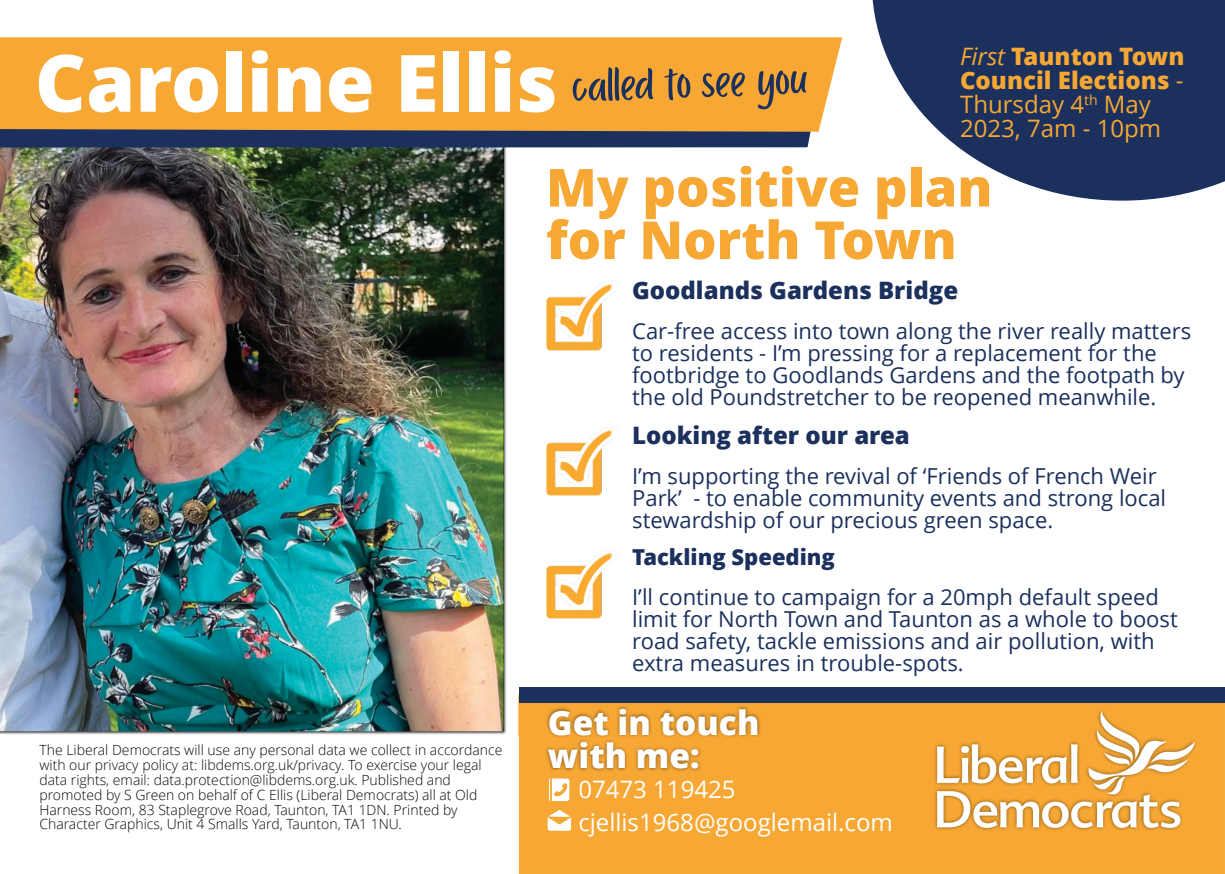
<style>
.page{position:relative;width:1225px;height:874px;background:#fff}
.page>*{position:absolute;margin:0;border:0;box-sizing:border-box;transform-origin:0 0}
.t1{font:800 79.2px "Open Sans";color:#fff}
.t2{font:800 52.4px/52.4px "Open Sans";color:#f6a734}
.t3{font:52px "Porcelain";color:#1b305d}
.t4{font:800 33.6px/33.6px "Open Sans";color:#fff}
.t5{font:800 24px/24px "Open Sans";color:#f6a734}
.t6{font:800 24px "Open Sans";color:#1b305d}
.t7{font:24px/33px "Open Sans";color:#fff}
.t8{font:22px/22px "Open Sans";color:#1b305d}
.t9{font:800 22px "Open Sans";color:#1b305d}
.t10{font:300 14px/14.8px "Open Sans";color:#080704}
.s1{font-weight:400;font-style:italic}
.s2{font-weight:400}
</style>
<div class="page">
<img style="left:0;top:147px;width:503px;height:583px">
<svg style="left:872px;top:0;width:353px;height:201px;fill:#1b305d"></svg>
<div style="left:0;top:132px;width:811px;height:15px;background:#1b305d"></div>
<div style="left:0;top:37px;width:842px;height:95px;background:#f6a734"></div>
<div style="left:519px;top:694px;width:706px;height:179px;background:#f6a734"></div>
<div style="left:519px;top:687px;width:706px;height:15px;background:#1b305d"></div>
<img style="left:546px;top:706px;width:214px;height:65px">
<svg style="left:546px;top:769px;width:34px;height:62px"></svg>
<img style="left:547px;top:280px;width:69px;height:70px">
<img style="left:547px;top:426px;width:69px;height:69px">
<img style="left:547px;top:549px;width:69px;height:69px">
<img style="left:935px;top:741px;width:261px;height:89px">
<img style="left:938px;top:711px;width:256px;height:116px">
<h1 class="t1" style="left:35px;top:51px;width:524px">Caroline Ellis</h1>
<h3 class="t3" style="left:571px;top:57px;width:238px;rotate:-2deg">called to see you</h3>
<p class="t5" style="left:960px;top:47px;width:226px"><span class="s1">First</span> Taunton Town<br>Council Elections <span class="s2">-<br>Thursday 4</span><sup>th</sup> <span class="s2">May<br>2023, 7am - 10pm</span></p>
<p class="t10" style="left:39px;top:743px;width:464px">The Liberal Democrats will use any personal data we collect in accordance with our privacy policy at: libdems.org.uk/privacy. To exercise your legal data rights, email: data.protection@libdems.org.uk. Published and promoted by S Green on behalf of C Ellis (Liberal Democrats) all at Old Harness Room, 83 Staplegrove Road, Taunton, TA1 1DN. Printed by Character Graphics, Unit 4 Smalls Yard, Taunton, TA1 1NU.</p>
<h2 class="t2" style="left:546px;top:166px;width:448px">My positive plan for North Town</h2>
<p class="t6" style="left:632px;top:280px;width:327px">Goodlands Gardens Bridge</p>
<p class="t8" style="left:632px;top:322px;width:560px">Car-free access into town along the river really matters to residents - I’m pressing for a replacement for the footbridge to Goodlands Gardens and the footpath by the old Poundstretcher to be reopened meanwhile.</p>
<p class="t6" style="left:632px;top:425px;width:279px">Looking after our area</p>
<p class="t8" style="left:632px;top:467px;width:535px">I’m supporting the revival of ‘Friends of French Weir<br>Park’ - to enable community events and strong local stewardship of our precious green space.</p>
<p class="t9" style="left:632px;top:548px;width:204px">Tackling Speeding</p>
<p class="t8" style="left:632px;top:588px;width:547px">I’ll continue to campaign for a 20mph default speed limit for North Town and Taunton as a whole to boost road safety, tackle emissions and air pollution, with extra measures in trouble-spots.</p>
<h3 class="t4" style="left:548px;top:709px;width:213px">Get in touch with me:</h3>
<p class="t7" style="left:578px;top:775px;width:316px">07473 119425 cjellis1968@googlemail.com</p>
</div>
